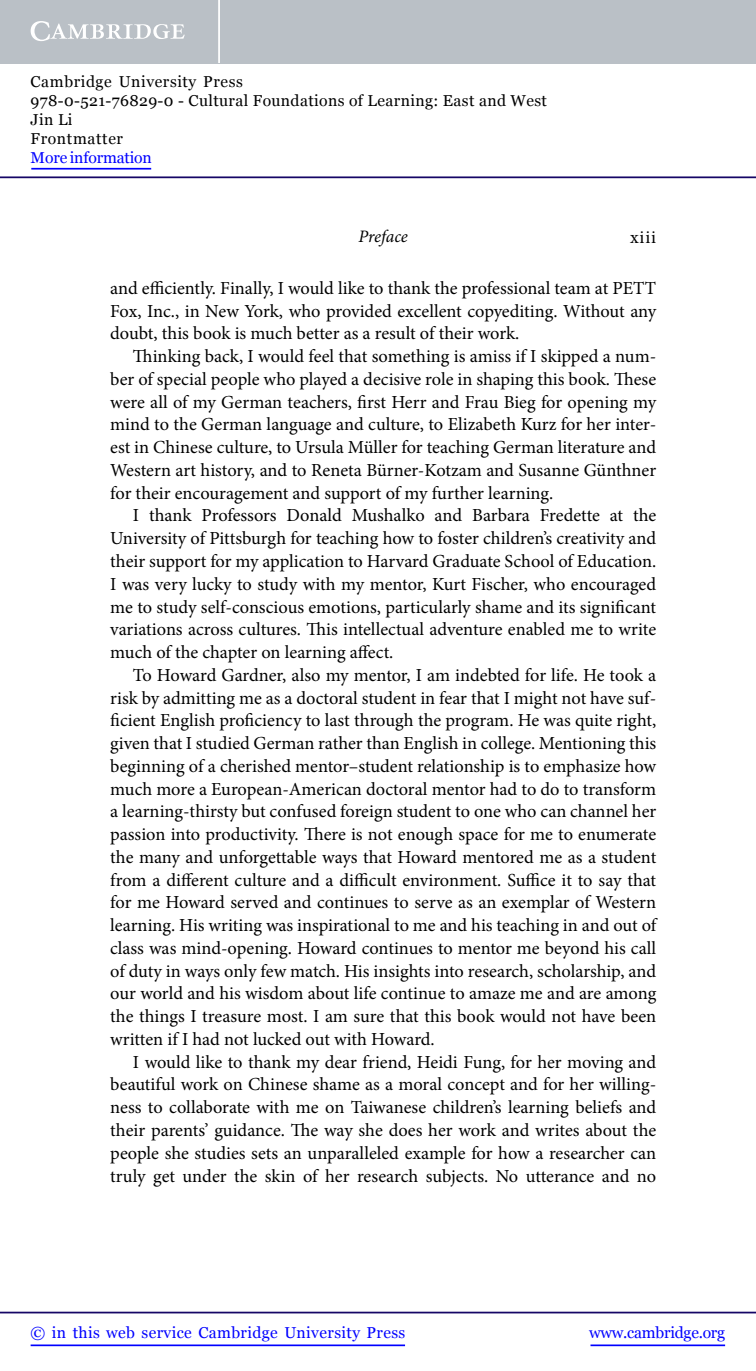
<style>
.page{position:relative;width:756px;height:1371px;background:#fff}
.page>*{position:absolute;margin:0;border:0;box-sizing:border-box;transform-origin:0 0}
.t1{font:18.38px "Minion Pro";letter-spacing:-.005em;color:#000}
.t2{font:italic 17.5px "Minion Pro";letter-spacing:-.005em;color:#000}
.t3{font:15.75px/18.9px "Georgia";letter-spacing:.025em;color:#000}
.t4{font:15.75px "Georgia";letter-spacing:.025em;color:#00f}
.t5{font:15.75px "Georgia";letter-spacing:-.015em;color:#00f}
.t6{font:15.75px "Georgia";letter-spacing:-.01em;color:#00f}
</style>
<div class="page">
<hr style="left:591px;top:1344px;width:134px;height:1px;background:#00f">
<hr style="left:0;top:1311px;width:756px;height:2px;background:#150666">
<hr style="left:31px;top:1344px;width:374px;height:1px;background:#00f">
<div style="left:0;top:0;width:756px;height:63px;background:#bac0c6"></div>
<svg style="left:31px;top:21px;width:154px;height:20px"></svg>
<hr style="left:218px;top:0;width:2px;height:63px;background:#fff">
<hr style="left:0;top:176px;width:756px;height:2px;background:#150666">
<hr style="left:31px;top:168px;width:120px;height:1px;background:#00f">
<p class="t3" style="left:31px;top:72px;width:518px">Cambridge University Press<br>978-0-521-76829-0 - Cultural Foundations of Learning: East and West<br>Jin Li<br>Frontmatter</p>
<p class="t6" style="left:31px;top:148px;width:123px">More information</p>
<p class="t2" style="left:359px;top:225px;width:51px">Preface</p>
<p class="t1" style="left:630px;top:225px;width:28px">xiii</p>
<p class="t1" style="left:110px;top:276px;width:547px">and efficiently. Finally, I would like to thank the professional team at PETT</p>
<p class="t1" style="left:110px;top:298px;width:548px">Fox, Inc., in New York, who provided excellent copyediting. Without any</p>
<p class="t1" style="left:110px;top:321px;width:411px">doubt, this book is much better as a result of their work.</p>
<p class="t1" style="left:133px;top:344px;width:525px">Thinking back, I would feel that something is amiss if I skipped a num-</p>
<p class="t1" style="left:110px;top:367px;width:548px">ber of special people who played a decisive role in shaping this book. These</p>
<p class="t1" style="left:110px;top:389px;width:548px">were all of my German teachers, first Herr and Frau Bieg for opening my</p>
<p class="t1" style="left:110px;top:412px;width:547px">mind to the German language and culture, to Elizabeth Kurz for her inter-</p>
<p class="t1" style="left:110px;top:435px;width:547px">est in Chinese culture, to Ursula Müller for teaching German literature and</p>
<p class="t1" style="left:110px;top:458px;width:547px">Western art history, and to Reneta Bürner-Kotzam and Susanne Günthner</p>
<p class="t1" style="left:110px;top:480px;width:445px">for their encouragement and support of my further learning.</p>
<p class="t1" style="left:133px;top:503px;width:525px">I thank Professors Donald Mushalko and Barbara Fredette at the</p>
<p class="t1" style="left:110px;top:526px;width:547px">University of Pittsburgh for teaching how to foster children’s creativity and</p>
<p class="t1" style="left:110px;top:548px;width:548px">their support for my application to Harvard Graduate School of Education.</p>
<p class="t1" style="left:110px;top:571px;width:547px">I was very lucky to study with my mentor, Kurt Fischer, who encouraged</p>
<p class="t1" style="left:110px;top:594px;width:547px">me to study self-conscious emotions, particularly shame and its significant</p>
<p class="t1" style="left:110px;top:617px;width:547px">variations across cultures. This intellectual adventure enabled me to write</p>
<p class="t1" style="left:110px;top:639px;width:285px">much of the chapter on learning affect.</p>
<p class="t1" style="left:133px;top:662px;width:525px">To Howard Gardner, also my mentor, I am indebted for life. He took a</p>
<p class="t1" style="left:110px;top:685px;width:548px">risk by admitting me as a doctoral student in fear that I might not have suf-</p>
<p class="t1" style="left:110px;top:708px;width:548px">ficient English proficiency to last through the program. He was quite right,</p>
<p class="t1" style="left:110px;top:730px;width:548px">given that I studied German rather than English in college. Mentioning this</p>
<p class="t1" style="left:110px;top:753px;width:548px">beginning of a cherished mentor–student relationship is to emphasize how</p>
<p class="t1" style="left:110px;top:776px;width:547px">much more a European-American doctoral mentor had to do to transform</p>
<p class="t1" style="left:110px;top:799px;width:548px">a learning-thirsty but confused foreign student to one who can channel her</p>
<p class="t1" style="left:110px;top:821px;width:547px">passion into productivity. There is not enough space for me to enumerate</p>
<p class="t1" style="left:110px;top:844px;width:548px">the many and unforgettable ways that Howard mentored me as a student</p>
<p class="t1" style="left:110px;top:867px;width:547px">from a different culture and a difficult environment. Suffice it to say that</p>
<p class="t1" style="left:110px;top:890px;width:547px">for me Howard served and continues to serve as an exemplar of Western</p>
<p class="t1" style="left:110px;top:912px;width:549px">learning. His writing was inspirational to me and his teaching in and out of</p>
<p class="t1" style="left:110px;top:935px;width:548px">class was mind-opening. Howard continues to mentor me beyond his call</p>
<p class="t1" style="left:110px;top:958px;width:547px">of duty in ways only few match. His insights into research, scholarship, and</p>
<p class="t1" style="left:110px;top:981px;width:548px">our world and his wisdom about life continue to amaze me and are among</p>
<p class="t1" style="left:110px;top:1003px;width:548px">the things I treasure most. I am sure that this book would not have been</p>
<p class="t1" style="left:110px;top:1026px;width:326px">written if I had not lucked out with Howard.</p>
<p class="t1" style="left:133px;top:1049px;width:525px">I would like to thank my dear friend, Heidi Fung, for her moving and</p>
<p class="t1" style="left:110px;top:1072px;width:547px">beautiful work on Chinese shame as a moral concept and for her willing-</p>
<p class="t1" style="left:110px;top:1094px;width:548px">ness to collaborate with me on Taiwanese children’s learning beliefs and</p>
<p class="t1" style="left:110px;top:1117px;width:547px">their parents’ guidance. The way she does her work and writes about the</p>
<p class="t1" style="left:110px;top:1140px;width:547px">people she studies sets an unparalleled example for how a researcher can</p>
<p class="t1" style="left:110px;top:1163px;width:548px">truly get under the skin of her research subjects. No utterance and no</p>
<p class="t4" style="left:31px;top:1323px;width:376px">© in this web service Cambridge University Press</p>
<p class="t5" style="left:589px;top:1323px;width:137px">www.cambridge.org</p>
</div>
